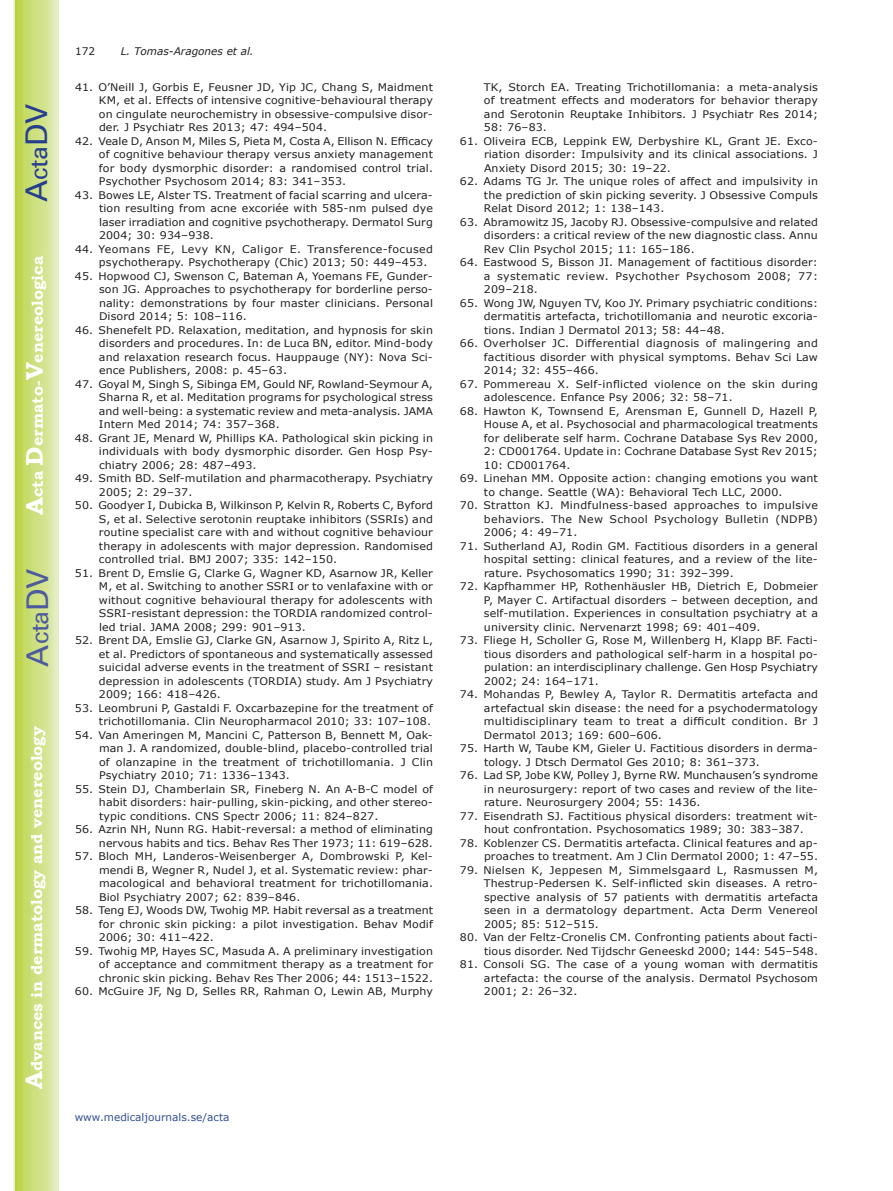
<style>
.page{position:relative;width:893px;height:1191px;background:#fff}
.page>*{position:absolute;margin:0;border:0;box-sizing:border-box;transform-origin:0 0}
.t1{font:30px "Univers";color:#4d5a9e}
.t2{font:30px "Univers";color:#253f8e}
.t3{font:700 15.75px "Bookman Old Style";color:#fff}
.t4{font:10.5px/13.5px "Verdana";letter-spacing:.01em;color:#231f20;text-align:justify;scale:1.05 1}
.t5{font:10.5px "Verdana";color:#324f95}
.t6{font:italic 10.5px "Verdana";color:#231f20}
.t7{font:10.5px "Verdana";letter-spacing:.01em;color:#231f20}
.s1{font-size:24px}
</style>
<div class="page">
<svg style="left:14px;top:0;width:45px;height:1191px;background:#cfe084"></svg>
<h1 class="t2" style="left:19px;top:202px;width:100px;rotate:-90deg">A<span class="s1">cta</span>DV</h1>
<h2 class="t3" style="left:28px;top:515px;width:260px;rotate:-90deg"><span class="s1">A</span>cta <span class="s1">D</span>ermato-<span class="s1">V</span>enereologica</h2>
<h1 class="t1" style="left:20px;top:666px;width:100px;rotate:-90deg">A<span class="s1">cta</span>DV</h1>
<h2 class="t3" style="left:27px;top:1088px;width:364px;rotate:-90deg"><span class="s1">A</span>dvances in dermatology and venereology</h2>
<p class="t6" style="left:121px;top:44px;width:135px">L. Tomas-Aragones et al.</p>
<p class="t4" style="left:99px;top:80px;width:320px;text-indent:-24px">41. O’Neill J, Gorbis E, Feusner JD, Yip JC, Chang S, Maidment KM, et al. Effects of intensive cognitive-behavioural therapy on cingulate neurochemistry in obsessive-compulsive disor&shy;der. J Psychiatr Res 2013; 47: 494–504.</p>
<p class="t4" style="left:99px;top:134px;width:320px;text-indent:-24px">42. Veale D, Anson M, Miles S, Pieta M, Costa A, Ellison N. Efficacy of cognitive behaviour therapy versus anxiety management for body dysmorphic disorder: a randomised control trial.<br>Psychother Psychosom 2014; 83: 341–353.</p>
<p class="t4" style="left:99px;top:188px;width:320px;text-indent:-24px">43. Bowes LE, Alster TS. Treatment of facial scarring and ulcera&shy;tion resulting from acne excoriée with 585-nm pulsed dye laser irradiation and cognitive psychotherapy. Dermatol Surg 2004; 30: 934–938.</p>
<p class="t4" style="left:99px;top:242px;width:320px;text-indent:-24px">44. Yeomans FE, Levy KN, Caligor E. Transference-focused psychotherapy. Psychotherapy (Chic) 2013; 50: 449–453.</p>
<p class="t4" style="left:99px;top:269px;width:320px;text-indent:-24px">45. Hopwood CJ, Swenson C, Bateman A, Yoemans FE, Gunder&shy;son JG. Approaches to psychotherapy for borderline perso&shy;nality: demonstrations by four master clinicians. Personal Disord 2014; 5: 108–116.</p>
<p class="t4" style="left:99px;top:323px;width:320px;text-indent:-24px">46. Shenefelt PD. Relaxation, meditation, and hypnosis for skin disorders and procedures. In: de Luca BN, editor. Mind-body and relaxation research focus. Hauppauge (NY): Nova Sci&shy;ence Publishers, 2008: p. 45–63.</p>
<p class="t4" style="left:99px;top:377px;width:320px;text-indent:-24px">47. Goyal M, Singh S, Sibinga EM, Gould NF, Rowland-Seymour A, Sharna R, et al. Meditation programs for psychological stress and well-being: a systematic review and meta-analysis. JAMA Intern Med 2014; 74: 357–368.</p>
<p class="t4" style="left:99px;top:431px;width:320px;text-indent:-24px">48. Grant JE, Menard W, Phillips KA. Pathological skin picking in individuals with body dysmorphic disorder. Gen Hosp Psy&shy;chiatry 2006; 28: 487–493.</p>
<p class="t4" style="left:99px;top:471px;width:320px;text-indent:-24px">49. Smith BD. Self-mutilation and pharmacotherapy. Psychiatry<br>2005; 2: 29–37.</p>
<p class="t4" style="left:99px;top:498px;width:320px;text-indent:-24px">50. Goodyer I, Dubicka B, Wilkinson P, Kelvin R, Roberts C, Byford S, et al. Selective serotonin reuptake inhibitors (SSRIs) and routine specialist care with and without cognitive behaviour therapy in adolescents with major depression. Randomised controlled trial. BMJ 2007; 335: 142–150.</p>
<p class="t4" style="left:99px;top:566px;width:320px;text-indent:-24px">51. Brent D, Emslie G, Clarke G, Wagner KD, Asarnow JR, Keller M, et al. Switching to another SSRI or to venlafaxine with or without cognitive behavioural therapy for adolescents with SSRI-resistant depression: the TORDIA randomized control&shy;led trial. JAMA 2008; 299: 901–913.</p>
<p class="t4" style="left:99px;top:633px;width:320px;text-indent:-24px">52. Brent DA, Emslie GJ, Clarke GN, Asarnow J, Spirito A, Ritz L, et al. Predictors of spontaneous and systematically assessed suicidal adverse events in the treatment of SSRI – resistant depression in adolescents (TORDIA) study. Am J Psychiatry 2009; 166: 418–426.</p>
<p class="t4" style="left:75px;top:701px;width:342px;text-align:right">53. Leombruni P, Gastaldi F. Oxcarbazepine for the treatment of trichotillomania. Clin Neuropharmacol 2010; 33: 107–108.</p>
<p class="t4" style="left:99px;top:728px;width:320px;text-indent:-24px">54. Van Ameringen M, Mancini C, Patterson B, Bennett M, Oak&shy;man J. A randomized, double-blind, placebo-controlled trial of olanzapine in the treatment of trichotillomania. J Clin Psychiatry 2010; 71: 1336–1343.</p>
<p class="t4" style="left:99px;top:782px;width:320px;text-indent:-24px">55. Stein DJ, Chamberlain SR, Fineberg N. An A-B-C model of habit disorders: hair-pulling, skin-picking, and other stereo&shy;typic conditions. CNS Spectr 2006; 11: 824–827.</p>
<p class="t4" style="left:75px;top:822px;width:342px;text-align:right">56. Azrin NH, Nunn RG. Habit-reversal: a method of eliminating nervous habits and tics. Behav Res Ther 1973; 11: 619–628.</p>
<p class="t4" style="left:99px;top:849px;width:320px;text-indent:-24px">57. Bloch MH, Landeros-Weisenberger A, Dombrowski P, Kel&shy;mendi B, Wegner R, Nudel J, et al. Systematic review: phar&shy;macological and behavioral treatment for trichotillomania.<br>Biol Psychiatry 2007; 62: 839–846.</p>
<p class="t4" style="left:99px;top:903px;width:320px;text-indent:-24px">58. Teng EJ, Woods DW, Twohig MP. Habit reversal as a treatment for chronic skin picking: a pilot investigation. Behav Modif 2006; 30: 411–422.</p>
<p class="t4" style="left:99px;top:944px;width:320px;text-indent:-24px">59. Twohig MP, Hayes SC, Masuda A. A preliminary investigation of acceptance and commitment therapy as a treatment for chronic skin picking. Behav Res Ther 2006; 44: 1513–1522.</p>
<p class="t4" style="left:75px;top:984px;width:342px">60. McGuire JF, Ng D, Selles RR, Rahman O, Lewin AB, Murphy</p>
<p class="t7" style="left:75px;top:44px;width:22px">172</p>
<p class="t5" style="left:75px;top:1109px;width:156px">www.medicaljournals.se/acta</p>
<p class="t4" style="left:484px;top:80px;width:320px">TK, Storch EA. Treating Trichotillomania: a meta-analysis of treatment effects and moderators for behavior therapy and Serotonin Reuptake Inhibitors. J Psychiatr Res 2014; 58: 76–83.</p>
<p class="t4" style="left:484px;top:134px;width:320px;text-indent:-24px">61. Oliveira ECB, Leppink EW, Derbyshire KL, Grant JE. Exco&shy;riation disorder: Impulsivity and its clinical associations. J Anxiety Disord 2015; 30: 19–22.</p>
<p class="t4" style="left:484px;top:174px;width:320px;text-indent:-24px">62. Adams TG Jr. The unique roles of affect and impulsivity in the prediction of skin picking severity. J Obsessive Compuls Relat Disord 2012; 1: 138–143.</p>
<p class="t4" style="left:484px;top:215px;width:320px;text-indent:-24px">63. Abramowitz JS, Jacoby RJ. Obsessive-compulsive and related disorders: a critical review of the new diagnostic class. Annu Rev Clin Psychol 2015; 11: 165–186.</p>
<p class="t4" style="left:484px;top:255px;width:320px;text-indent:-24px">64. Eastwood S, Bisson JI. Management of factitious disorder: a systematic review. Psychother Psychosom 2008; 77:<br>209–218.</p>
<p class="t4" style="left:484px;top:296px;width:320px;text-indent:-24px">65. Wong JW, Nguyen TV, Koo JY. Primary psychiatric conditions: dermatitis artefacta, trichotillomania and neurotic excoria&shy;tions. Indian J Dermatol 2013; 58: 44–48.</p>
<p class="t4" style="left:484px;top:336px;width:320px;text-indent:-24px">66. Overholser JC. Differential diagnosis of malingering and factitious disorder with physical symptoms. Behav Sci Law 2014; 32: 455–466.</p>
<p class="t4" style="left:484px;top:377px;width:320px;text-indent:-24px">67. Pommereau X. Self-inflicted violence on the skin during adolescence. Enfance Psy 2006; 32: 58–71.</p>
<p class="t4" style="left:484px;top:404px;width:320px;text-indent:-24px">68. Hawton K, Townsend E, Arensman E, Gunnell D, Hazell P, House A, et al. Psychosocial and pharmacological treatments for deliberate self harm. Cochrane Database Sys Rev 2000, 2: CD001764. Update in: Cochrane Database Syst Rev 2015; 10: CD001764.</p>
<p class="t4" style="left:484px;top:471px;width:320px;text-indent:-24px">69. Linehan MM. Opposite action: changing emotions you want to change. Seattle (WA): Behavioral Tech LLC, 2000.</p>
<p class="t4" style="left:484px;top:498px;width:320px;text-indent:-24px">70. Stratton KJ. Mindfulness-based approaches to impulsive behaviors. The New School Psychology Bulletin (NDPB)<br>2006; 4: 49–71.</p>
<p class="t4" style="left:484px;top:539px;width:320px;text-indent:-24px">71. Sutherland AJ, Rodin GM. Factitious disorders in a general hospital setting: clinical features, and a review of the lite&shy;rature. Psychosomatics 1990; 31: 392–399.</p>
<p class="t4" style="left:484px;top:579px;width:320px;text-indent:-24px">72. Kapfhammer HP, Rothenhäusler HB, Dietrich E, Dobmeier P, Mayer C. Artifactual disorders – between deception, and self-mutilation. Experiences in consultation psychiatry at a university clinic. Nervenarzt 1998; 69: 401–409.</p>
<p class="t4" style="left:484px;top:633px;width:320px;text-indent:-24px">73. Fliege H, Scholler G, Rose M, Willenberg H, Klapp BF. Facti&shy;tious disorders and pathological self-harm in a hospital po&shy;pulation: an interdisciplinary challenge. Gen Hosp Psychiatry 2002; 24: 164–171.</p>
<p class="t4" style="left:484px;top:687px;width:320px;text-indent:-24px">74. Mohandas P, Bewley A, Taylor R. Dermatitis artefacta and artefactual skin disease: the need for a psychodermatology multidisciplinary team to treat a difficult condition. Br J Dermatol 2013; 169: 600–606.</p>
<p class="t4" style="left:484px;top:741px;width:320px;text-indent:-24px">75. Harth W, Taube KM, Gieler U. Factitious disorders in derma&shy;tology. J Dtsch Dermatol Ges 2010; 8: 361–373.</p>
<p class="t4" style="left:484px;top:768px;width:320px;text-indent:-24px">76. Lad SP, Jobe KW, Polley J, Byrne RW. Munchausen’s syndrome in neurosurgery: report of two cases and review of the lite&shy;rature. Neurosurgery 2004; 55: 1436.</p>
<p class="t4" style="left:484px;top:809px;width:320px;text-indent:-24px">77. Eisendrath SJ. Factitious physical disorders: treatment wit&shy;hout confrontation. Psychosomatics 1989; 30: 383–387.</p>
<p class="t4" style="left:460px;top:836px;width:342px;text-align:right">78. Koblenzer CS. Dermatitis artefacta. Clinical features and ap&shy;proaches to treatment. Am J Clin Dermatol 2000; 1: 47–55.</p>
<p class="t4" style="left:484px;top:863px;width:320px;text-indent:-24px">79. Nielsen K, Jeppesen M, Simmelsgaard L, Rasmussen M, Thestrup-Pedersen K. Self-inflicted skin diseases. A retro&shy;spective analysis of 57 patients with dermatitis artefacta seen in a dermatology department. Acta Derm Venereol 2005; 85: 512–515.</p>
<p class="t4" style="left:460px;top:930px;width:342px;text-align:right">80. Van der Feltz-Cronelis CM. Confronting patients about facti&shy;tious disorder. Ned Tijdschr Geneeskd 2000; 144: 545–548.</p>
<p class="t4" style="left:484px;top:957px;width:320px;text-indent:-24px">81. Consoli SG. The case of a young woman with dermatitis artefacta: the course of the analysis. Dermatol Psychosom 2001; 2: 26–32.</p>
</div>
